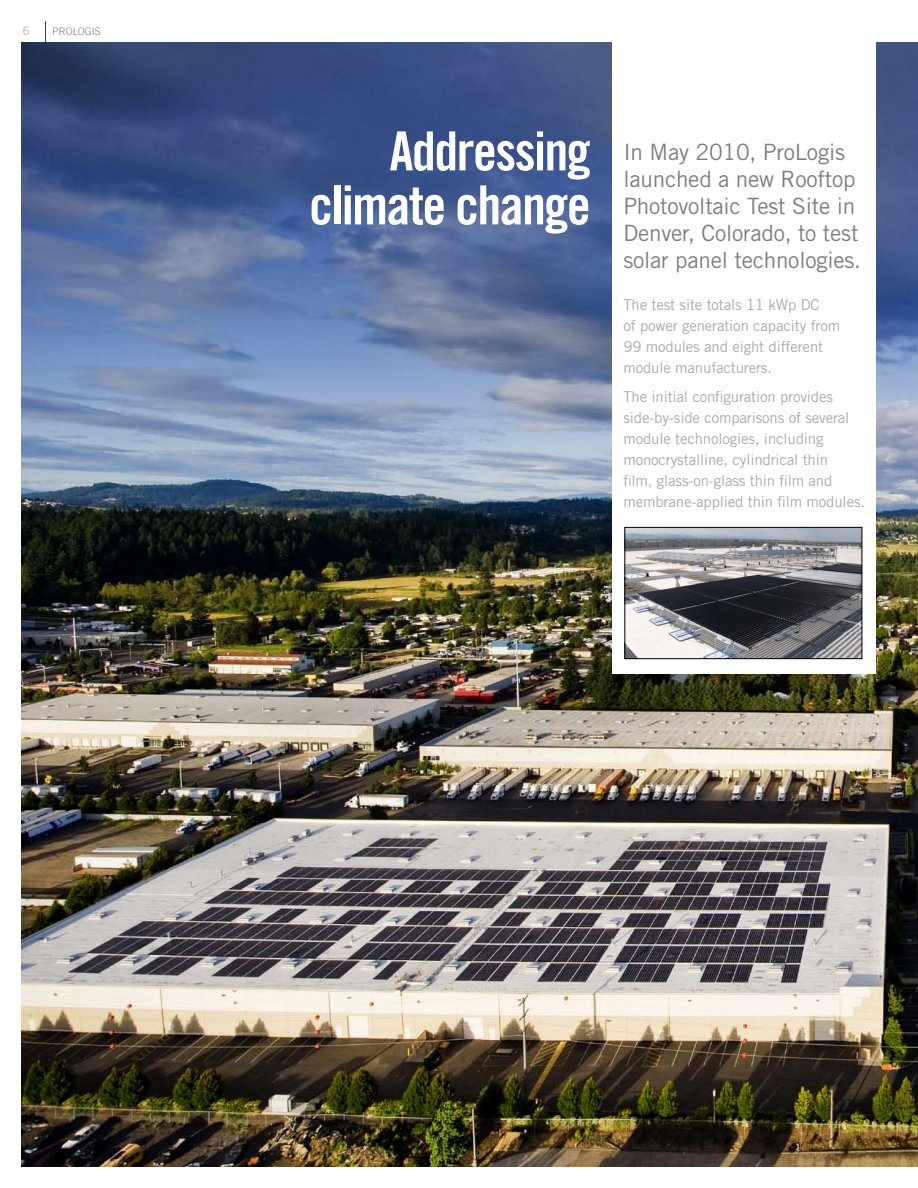
<style>
.page{position:relative;width:918px;height:1188px;background:#fff}
.page>*{position:absolute;margin:0;border:0;box-sizing:border-box;transform-origin:0 0}
.t1{font:54px/54px "Trade Gothic Bold Cond Twenty";letter-spacing:-.03em;color:#fff;text-align:right}
.t2{font:22.5px/27px "Trade Gothic";letter-spacing:-.01em;color:#7c807a}
.t3{font:15px/21px "Trade Gothic";letter-spacing:-.01em;color:#a9aca7}
.t4{font:12px "Trade Gothic LT Bold Two";color:#c9cac2}
.t5{font:300 10.5px "Trade Gothic LT";color:#7c807a}
</style>
<div class="page">
<img style="left:21px;top:21px;width:897px;height:1146px">
<div style="left:612px;top:42px;width:263px;height:632px;background:#fff"></div>
<div style="left:46px;top:20px;width:872px;height:22px;background:#fff"></div>
<div style="left:20px;top:20px;width:24px;height:22px;background:#fff"></div>
<img style="left:626px;top:529px;width:234px;height:128px">
<div style="left:624px;top:527px;width:238px;height:132px;border:1px solid #000"></div>
<p class="t4" style="left:23px;top:24px;width:9px">6</p>
<p class="t5" style="left:52px;top:25px;width:50px">PROLOGIS</p>
<h1 class="t1" style="left:309px;top:124px;width:283px">Addressing climate change</h1>
<h2 class="t2" style="left:623px;top:138px;width:239px">In May 2010, ProLogis launched a new Rooftop<br>Photovoltaic Test Site in<br>Denver, Colorado, to test solar panel technologies.</h2>
<p class="t3" style="left:623px;top:294px;width:218px">The test site totals 11 kWp DC<br>of power generation capacity from<br>99 modules and eight different module manufacturers.</p>
<p class="t3" style="left:623px;top:386px;width:243px">The initial configuration provides side-by-side comparisons of several module technologies, including monocrystalline, cylindrical thin<br>film, glass-on-glass thin film and membrane-applied thin film modules.</p>
</div>
